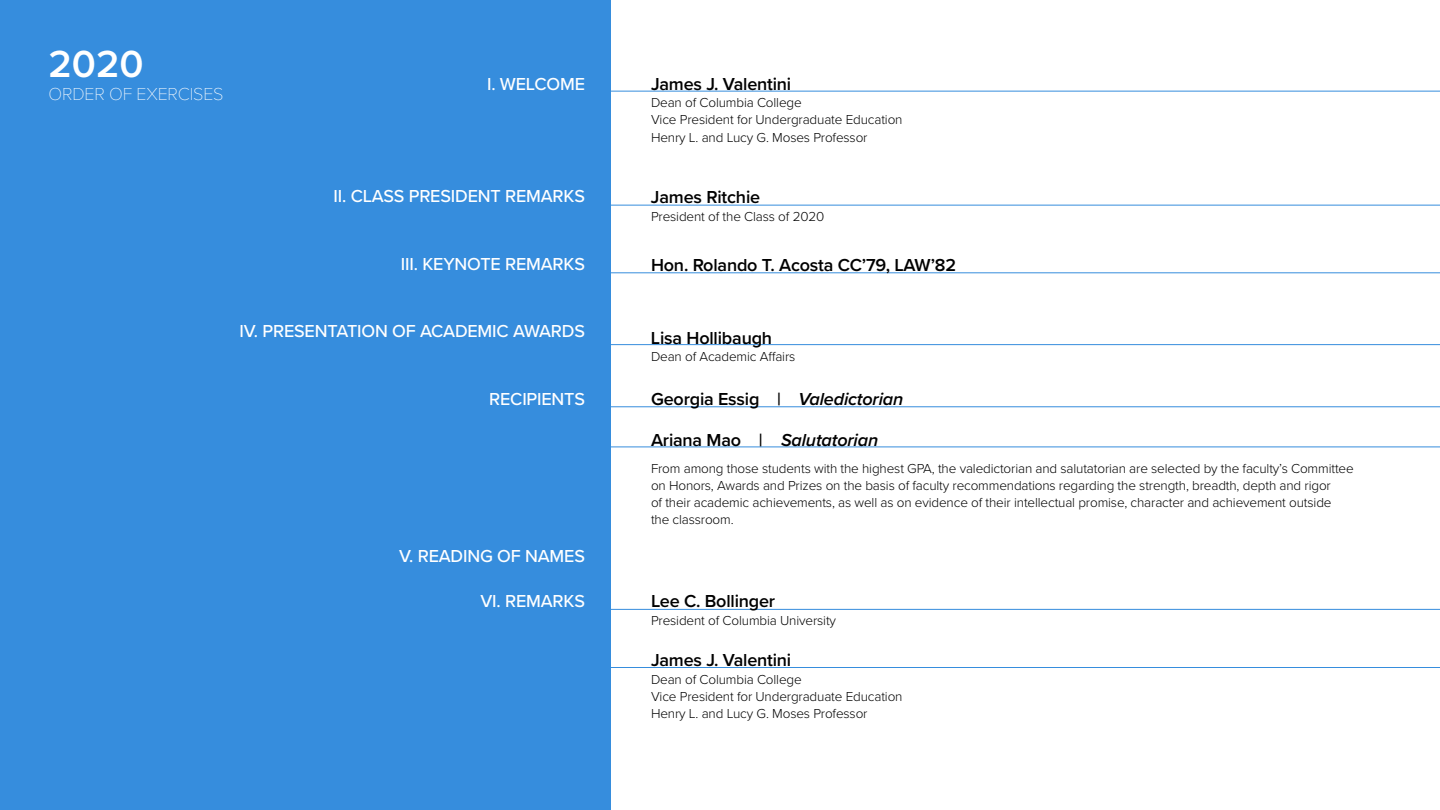
<style>
.page{position:relative;width:1440px;height:810px;background:#fff}
.page>*{position:absolute;margin:0;border:0;box-sizing:border-box;transform-origin:0 0}
.t1{font:600 39.22px "Proxima Nova";color:#fff}
.t2{font:600 18px "Proxima Nova";letter-spacing:-.01em;color:#000}
.t3{font:500 18px "Proxima Nova";letter-spacing:-.01em;color:#fff}
.t4{font:italic 600 18px "Proxima Nova";letter-spacing:-.01em;color:#000}
.t5{font:100 18px "Proxima Nova T";letter-spacing:-.01em;color:#fff}
.t6{font:300 13.5px/17.2px "Proxima Nova";letter-spacing:-.01em;color:#000}
.s1{font-style:italic}
.s2{font-style:normal}
</style>
<div class="page">
<div style="left:0;top:0;width:610px;height:810px;background:#368ddd"></div>
<hr style="left:419px;top:609px;width:1021px;height:1px;background:#368ddd">
<hr style="left:120px;top:273px;width:1320px;height:1px;background:#368ddd">
<hr style="left:463px;top:91px;width:977px;height:1px;background:#368ddd">
<hr style="left:461px;top:667px;width:979px;height:1px;background:#368ddd">
<hr style="left:120px;top:205px;width:1320px;height:1px;background:#368ddd">
<hr style="left:110px;top:344px;width:1330px;height:1px;background:#368ddd">
<hr style="left:110px;top:406px;width:1330px;height:1px;background:#368ddd">
<hr style="left:110px;top:447px;width:1330px;height:1px;background:#368ddd">
<h1 class="t1" style="left:49px;top:35px;width:96px">2020</h1>
<h1 class="t5" style="left:49px;top:81px;width:177px">ORDER OF EXERCISES</h1>
<p class="t3" style="left:487px;top:70px;width:99px">I. WELCOME</p>
<p class="t2" style="left:651px;top:70px;width:142px">James J. Valentini</p>
<p class="t6" style="left:651px;top:93px;width:253px">Dean of Columbia College<br>Vice President for Undergraduate Education<br>Henry L. and Lucy G. Moses Professor</p>
<p class="t3" style="left:334px;top:183px;width:253px">II. CLASS PRESIDENT REMARKS</p>
<p class="t2" style="left:651px;top:184px;width:111px">James Ritchie</p>
<p class="t6" style="left:651px;top:207px;width:175px">President of the Class of 2020</p>
<p class="t3" style="left:401px;top:250px;width:186px">III. KEYNOTE REMARKS</p>
<p class="t2" style="left:651px;top:252px;width:307px">Hon. Rolando T. Acosta CC’79, LAW’82</p>
<p class="t3" style="left:240px;top:318px;width:347px">IV. PRESENTATION OF ACADEMIC AWARDS</p>
<p class="t2" style="left:651px;top:325px;width:123px">Lisa Hollibaugh</p>
<p class="t6" style="left:651px;top:347px;width:146px">Dean of Academic Afairs</p>
<p class="t3" style="left:489px;top:385px;width:97px">RECIPIENTS</p>
<p class="t2" style="left:651px;top:386px;width:254px">Georgia Essig | <span class="s1">Valedictorian</span></p>
<p class="t4" style="left:651px;top:426px;width:229px"><span class="s2">Ariana Mao |</span> Salutatorian</p>
<p class="t6" style="left:651px;top:459px;width:704px">From among those students with the highest GPA, the valedictorian and salutatorian are selected by the faculty’s Committee on Honors, Awards and Prizes on the basis of faculty recommendations regarding the strength, breadth, depth and rigor<br>of their academic achievements, as well as on evidence of their intellectual promise, character and achievement outside<br>the classroom.</p>
<p class="t3" style="left:399px;top:543px;width:188px">V. READING OF NAMES</p>
<p class="t3" style="left:480px;top:588px;width:106px">VI. REMARKS</p>
<p class="t2" style="left:651px;top:588px;width:126px">Lee C. Bollinger</p>
<p class="t6" style="left:651px;top:611px;width:187px">President of Columbia University</p>
<p class="t2" style="left:651px;top:647px;width:142px">James J. Valentini</p>
<p class="t6" style="left:651px;top:670px;width:253px">Dean of Columbia College<br>Vice President for Undergraduate Education<br>Henry L. and Lucy G. Moses Professor</p>
</div>
